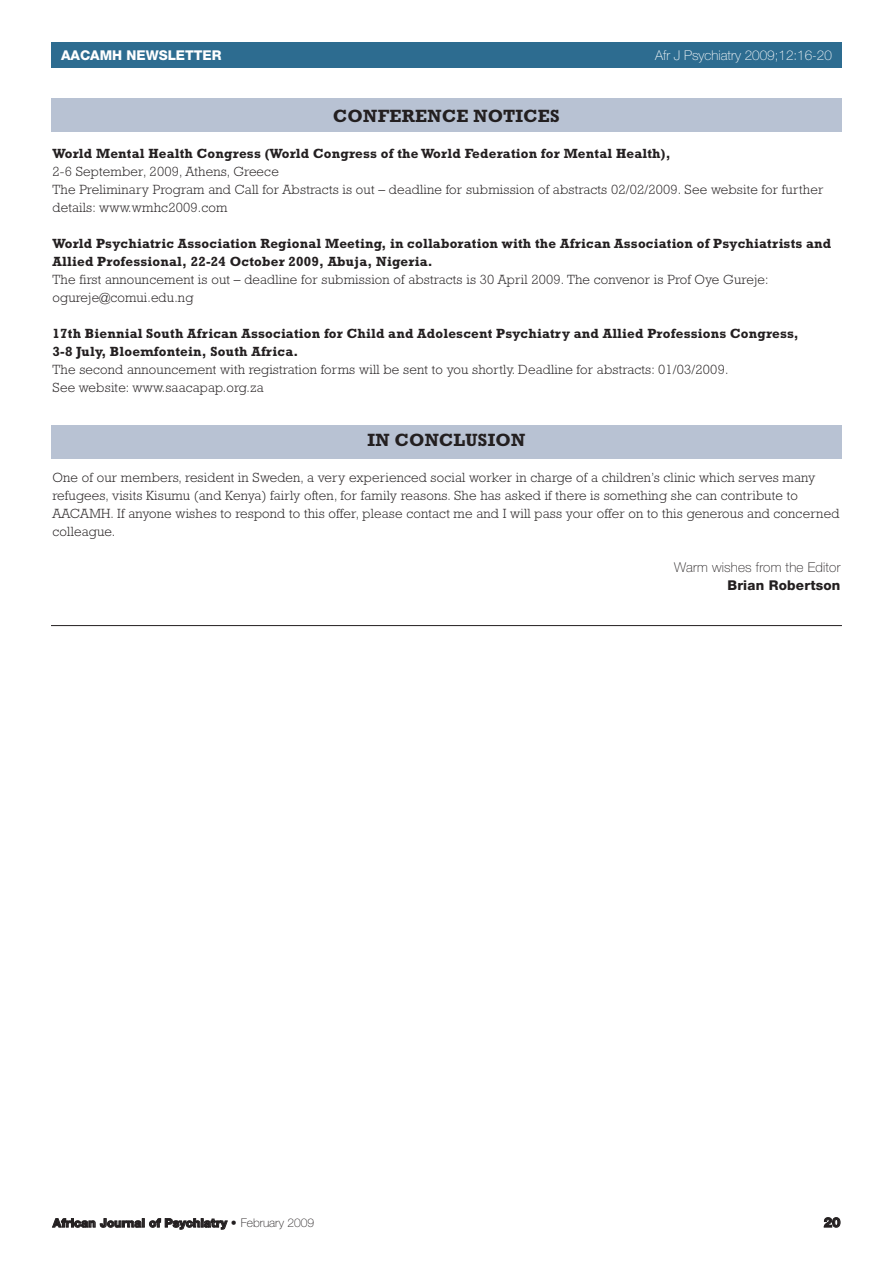
<style>
.page{position:relative;width:893px;height:1263px;background:#fff}
.page>*{position:absolute;margin:0;border:0;box-sizing:border-box;transform-origin:0 0}
.t1{font:700 18px "Rockwell";letter-spacing:.015em;color:#231f20}
.t2{font:300 13.5px/18px "Rockwell";letter-spacing:.015em;color:#231f20}
.t3{font:700 13.5px/18px "Rockwell";letter-spacing:.015em;color:#231f20}
.t4{font:100 13.5px "Helvetica Neue";color:#fff}
.t5{font:100 13.5px "Helvetica Neue";letter-spacing:.015em;color:#231f20}
.t6{font:800 13.5px "Helvetica Neue";color:#fff}
.t7{font:800 13.5px "Helvetica Neue";letter-spacing:.015em;color:#231f20}
.t8{font:800 12px "Helvetica Neue";color:#231f20}
.s1{font-weight:100}
</style>
<div class="page">
<div style="left:51px;top:425px;width:791px;height:34px;background:#b8c2d3"></div>
<div style="left:51px;top:43px;width:791px;height:25px;background:#2d6c90"></div>
<div style="left:51px;top:98px;width:791px;height:34px;background:#b8c2d3"></div>
<hr style="left:51px;top:625px;width:791px;height:1px;background:#231f20">
<p class="t6" style="left:61px;top:50px;width:162px">AACAMH NEWSLETTER</p>
<p class="t4" style="left:655px;top:50px;width:178px">Afr J Psychiatry 2009;12:16-20</p>
<h1 class="t1" style="left:333px;top:110px;width:228px">CONFERENCE NOTICES</h1>
<p class="t3" style="left:53px;top:146px;width:619px">World Mental Health Congress (World Congress of the World Federation for Mental Health),</p>
<p class="t2" style="left:53px;top:164px;width:772px">2-6 September, 2009, Athens, Greece<br>The Preliminary Program and Call for Abstracts is out – deadline for submission of abstracts 02/02/2009. See website for further details: www.wmhc2009.com</p>
<p class="t3" style="left:53px;top:236px;width:780px">World Psychiatric Association Regional Meeting, in collaboration with the African Association of Psychiatrists and<br>Allied Professional, 22-24 October 2009, Abuja, Nigeria.</p>
<p class="t2" style="left:53px;top:272px;width:717px">The first announcement is out – deadline for submission of abstracts is 30 April 2009. The convenor is Prof Oye Gureje: ogureje@comui.edu.ng</p>
<p class="t3" style="left:53px;top:326px;width:748px">17th Biennial South African Association for Child and Adolescent Psychiatry and Allied Professions Congress,<br>3-8 July, Bloemfontein, South Africa.</p>
<p class="t2" style="left:53px;top:362px;width:677px">The second announcement with registration forms will be sent to you shortly. Deadline for abstracts: 01/03/2009.<br>See website: www.saacapap.org.za</p>
<h1 class="t1" style="left:367px;top:434px;width:160px">IN CONCLUSION</h1>
<p class="t2" style="left:53px;top:470px;width:788px">One of our members, resident in Sweden, a very experienced social worker in charge of a children’s clinic which serves many refugees, visits Kisumu (and Kenya) fairly often, for family reasons. She has asked if there is something she can contribute to AACAMH. If anyone wishes to respond to this offer, please contact me and I will pass your offer on to this generous and concerned colleague.</p>
<p class="t5" style="left:674px;top:562px;width:168px">Warm wishes from the Editor</p>
<p class="t7" style="left:727px;top:580px;width:115px">Brian Robertson</p>
<p class="t8" style="left:53px;top:1218px;width:263px">African Journal of Psychiatry • <span class="s1">February 2009</span></p>
<p class="t7" style="left:824px;top:1217px;width:18px">20</p>
</div>
